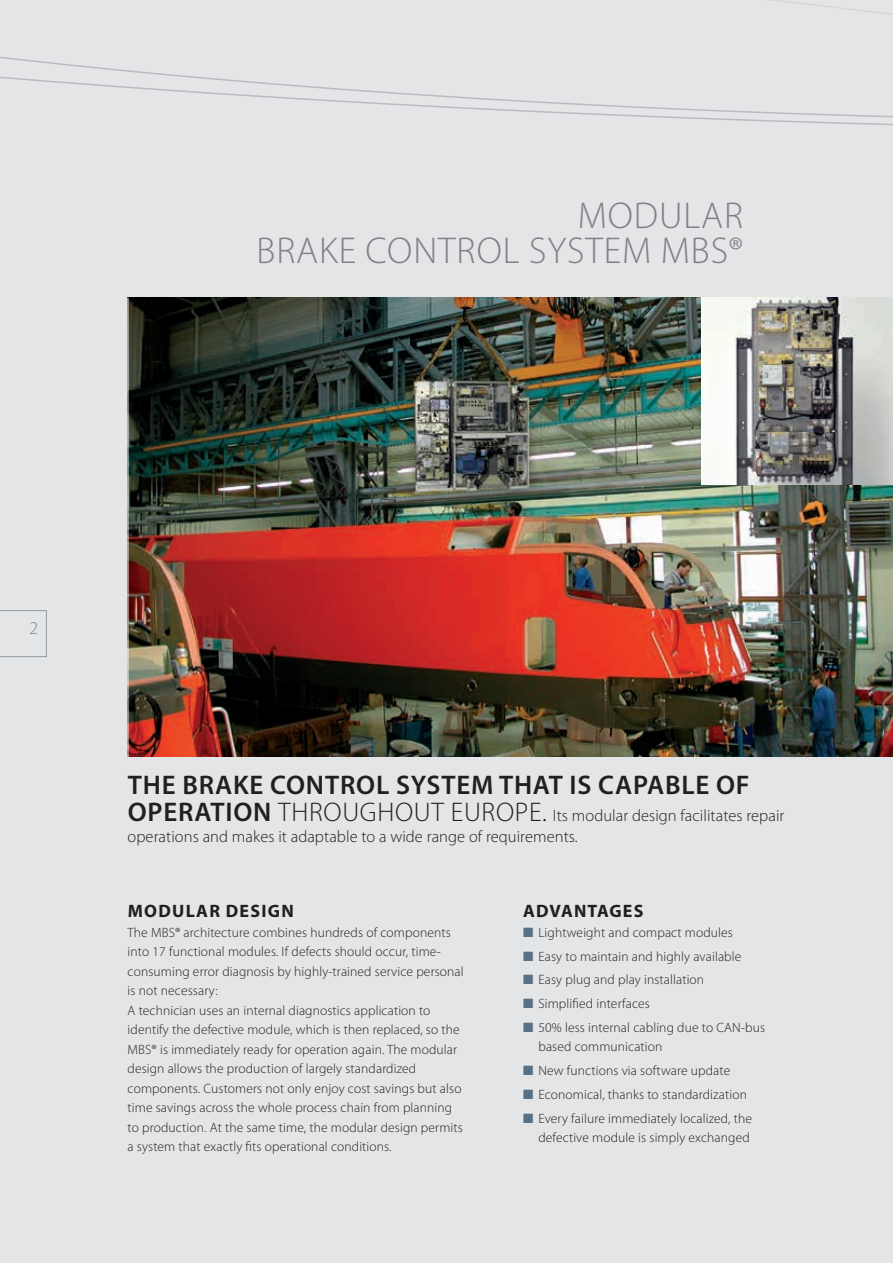
<style>
.page{position:relative;width:893px;height:1263px;background:#e4e5e7}
.page>*{position:absolute;margin:0;border:0;box-sizing:border-box;transform-origin:0 0}
.t1{font:300 37.5px/34.5px "Myriad Pro";letter-spacing:.025em;color:#808285;text-align:right}
.t2{font:600 27px "Myriad Pro";letter-spacing:.03em;color:#231f20}
.t3{font:700 18px "Myriad Pro";letter-spacing:.07em;color:#231f20}
.t4{font:300 18px "Myriad Pro";color:#808285}
.t5{font:300 16.5px/21px "Myriad Pro";letter-spacing:.005em;color:#231f20}
.t6{font:300 13.5px/19.5px "Myriad Pro";letter-spacing:.01em;color:#231f20}
.s1{font-weight:600;font-size:27px}
.s2{font-size:27px}
.s3{color:#567085}
</style>
<div class="page">
<svg style="left:0;top:610px;width:47px;height:47px"></svg>
<img style="left:129px;top:298px;width:764px;height:459px">
<img style="left:702px;top:298px;width:191px;height:187px">
<hr style="left:701px;top:298px;width:1px;height:187px;background:#fff">
<hr style="left:128px;top:298px;width:1px;height:459px;background:#fff">
<svg style="left:0;top:0;width:893px;height:126px"></svg>
<h1 class="t1" style="left:256px;top:199px;width:488px">Modular<br>Brake Control System MBS®</h1>
<h3 class="t4" style="left:29px;top:618px;width:10px">2</h3>
<h2 class="t2" style="left:128px;top:768px;width:623px">THE BRAKE CONTROL SYSTEM THAT IS CAPABLE OF</h2>
<p class="t5" style="left:128px;top:805px;width:658px"><span class="s1">OPERATION</span> <span class="s2">throughout Europe.</span> Its modular design facilitates repair operations and makes it adaptable to a wide range of requirements.</p>
<h3 class="t3" style="left:128px;top:899px;width:168px">MODULAR DESIGN</h3>
<p class="t6" style="left:128px;top:923px;width:338px">The MBS® architecture combines hundreds of components into 17 functional modules. If defects should occur, time&shy;consuming error diagnosis by highly-trained service personal is not necessary:<br>A technician uses an internal diagnostics application to identify the defective module, which is then replaced, so the MBS® is immediately ready for operation again. The modular design allows the production of largely standardized components. Customers not only enjoy cost savings but also time savings across the whole process chain from planning to production. At the same time, the modular design permits a system that exactly fits operational conditions.</p>
<h3 class="t3" style="left:523px;top:899px;width:122px">ADVANTAGES</h3>
<p class="t6" style="left:523px;top:923px;width:211px"><span class="s3">■</span> Lightweight and compact modules</p>
<p class="t6" style="left:523px;top:946px;width:220px"><span class="s3">■</span> Easy to maintain and highly available</p>
<p class="t6" style="left:523px;top:970px;width:183px"><span class="s3">■</span> Easy plug and play installation</p>
<p class="t6" style="left:523px;top:994px;width:128px"><span class="s3">■</span> Simplified interfaces</p>
<p class="t6" style="left:538px;top:1018px;width:228px;text-indent:-15px"><span class="s3">■</span> 50% less internal cabling due to CAN-bus based communication</p>
<p class="t6" style="left:523px;top:1061px;width:209px"><span class="s3">■</span> New functions via software update</p>
<p class="t6" style="left:523px;top:1085px;width:225px"><span class="s3">■</span> Economical, thanks to standardization</p>
<p class="t6" style="left:523px;top:1108px;width:230px;text-align:right"><span class="s3">■</span> Every failure immediately localized, the defective module is simply exchanged</p>
</div>
